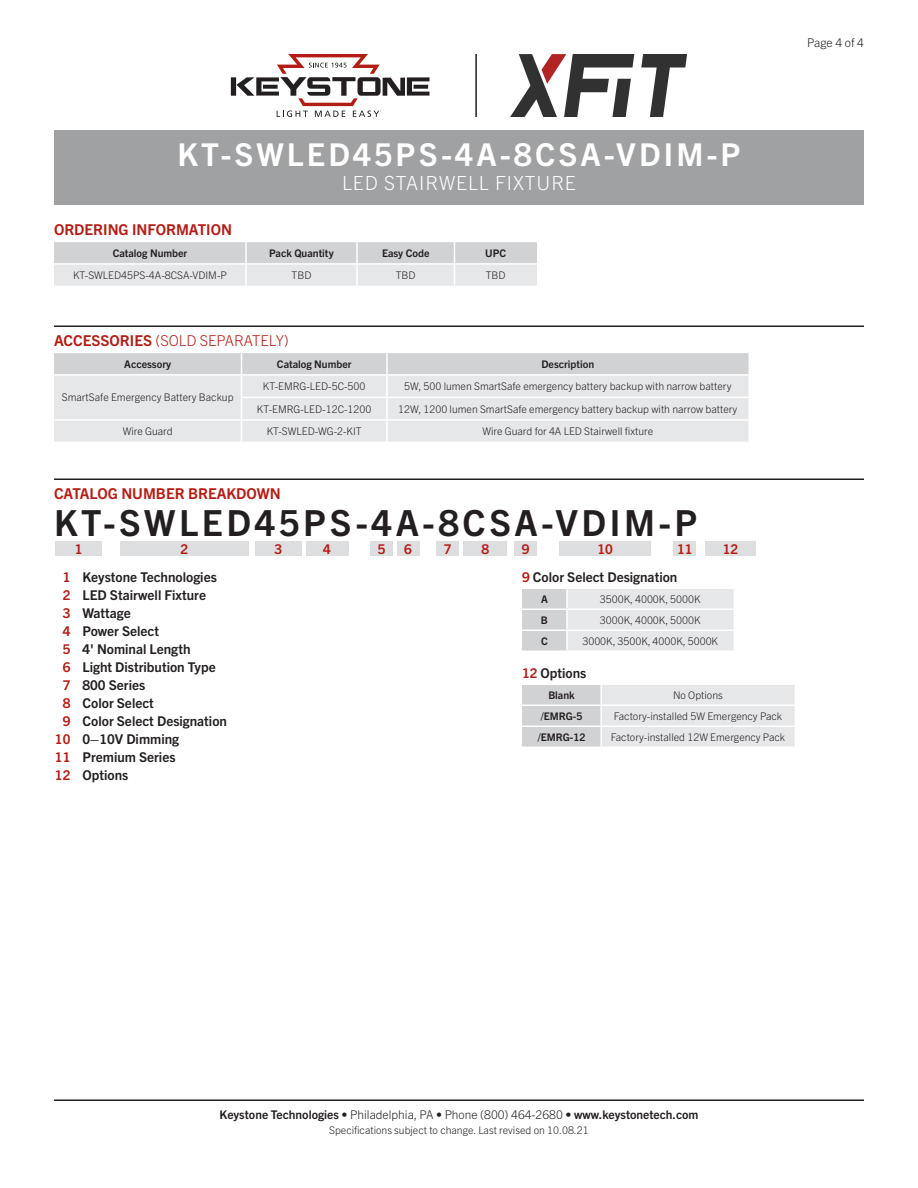
<style>
.page{position:relative;width:918px;height:1188px;background:#fff}
.page>*{position:absolute;margin:0;border:0;box-sizing:border-box;transform-origin:0 0}
.CatalogNumber{font:700 36px "Trade Gothic Next LT Pro";letter-spacing:.1em;color:#231f20}
.t1{font:700 31.5px "Trade Gothic Next LT Pro";letter-spacing:.1em;color:#fff}
.SubTitle{font:300 19.5px "Trade Gothic Next LT Pro";letter-spacing:.05em;color:#fff}
.Heading_01{font:700 15px "Trade Gothic Next LT Pro";color:#b41d15}
.Heading_01-2{font:300 15px "Trade Gothic Next LT Pro";color:#b41d15}
.Catalog_Key{font:700 13.5px "Trade Gothic Next LT Pro";color:#231f20}
.Catalog_BarNumber{font:700 13.5px "Trade Gothic Next LT Pro";color:#b41d15}
.t2{font:700 12px "Trade Gothic Next LT Pro";color:#231f20}
.Page{font:300 12px "Trade Gothic Next LT Pro";color:#231f20}
.Table_Text{font:300 10.5px "Trade Gothic Next LT Pro";color:#231f20}
.Table_Header{font:700 10.5px "Trade Gothic Next LT Pro";color:#231f20}
.Rev{font:300 10.5px "Trade Gothic Next LT Pro";color:#231f20}
.Table_Text-2{font:700 10.5px "Trade Gothic Next LT Pro";color:#231f20}
.s1{font-weight:700}
.s2{color:#b41d15}
.s3{font-weight:300}
</style>
<div class="page">
<hr style="left:54px;top:1100px;width:810px;height:1px;background:#231f20">
<svg style="left:54px;top:242px;width:483px;height:44px;background:#dddee0"></svg>
<svg style="left:54px;top:353px;width:694px;height:89px;background:#e2e3e5"></svg>
<hr style="left:387px;top:419px;width:361px;height:2px;background:#fff">
<hr style="left:386px;top:421px;width:2px;height:21px;background:#fff">
<hr style="left:54px;top:326px;width:810px;height:1px;background:#231f20">
<hr style="left:54px;top:478px;width:810px;height:2px;background:#231f20">
<div style="left:56px;top:542px;width:46px;height:14px;background:#dddee0"></div>
<div style="left:120px;top:542px;width:129px;height:14px;background:#dddee0"></div>
<div style="left:255px;top:542px;width:47px;height:14px;background:#dddee0"></div>
<div style="left:370px;top:542px;width:23px;height:14px;background:#dddee0"></div>
<div style="left:674px;top:542px;width:22px;height:14px;background:#dddee0"></div>
<div style="left:436px;top:542px;width:23px;height:14px;background:#dddee0"></div>
<div style="left:464px;top:542px;width:43px;height:14px;background:#dddee0"></div>
<div style="left:560px;top:542px;width:91px;height:14px;background:#dddee0"></div>
<div style="left:514px;top:542px;width:23px;height:14px;background:#dddee0"></div>
<div style="left:306px;top:542px;width:42px;height:14px;background:#dddee0"></div>
<svg style="left:522px;top:589px;width:212px;height:62px;background:#e2e3e5"></svg>
<hr style="left:566px;top:589px;width:2px;height:20px;background:#fff">
<hr style="left:566px;top:610px;width:2px;height:20px;background:#fff">
<hr style="left:566px;top:631px;width:2px;height:20px;background:#fff">
<hr style="left:522px;top:609px;width:45px;height:1px;background:#fff">
<hr style="left:567px;top:609px;width:167px;height:1px;background:#fff">
<hr style="left:522px;top:630px;width:45px;height:1px;background:#fff">
<hr style="left:567px;top:630px;width:167px;height:1px;background:#fff">
<svg style="left:522px;top:685px;width:273px;height:62px;background:#e0e1e3"></svg>
<hr style="left:600px;top:685px;width:2px;height:20px;background:#fff">
<hr style="left:600px;top:706px;width:2px;height:20px;background:#fff">
<hr style="left:600px;top:727px;width:2px;height:20px;background:#fff">
<hr style="left:522px;top:705px;width:79px;height:1px;background:#fff">
<hr style="left:601px;top:705px;width:194px;height:1px;background:#fff">
<hr style="left:522px;top:726px;width:79px;height:1px;background:#fff">
<hr style="left:601px;top:726px;width:194px;height:1px;background:#fff">
<div style="left:397px;top:542px;width:22px;height:14px;background:#dddee0"></div>
<div style="left:54px;top:130px;width:810px;height:75px;background:#a0a1a3"></div>
<hr style="left:475px;top:54px;width:2px;height:63px;background:#231f20">
<svg style="left:510px;top:54px;width:177px;height:63px"></svg>
<svg style="left:231px;top:54px;width:199px;height:63px"></svg>
<div style="left:705px;top:542px;width:51px;height:14px;background:#dddee0"></div>
<p class="Page" style="left:807px;top:34px;width:58px">Page 4 of 4</p>
<p class="t1" style="left:178px;top:133px;width:564px">KT-SWLED45PS-4A-8CSA-VDIM-P</p>
<p class="SubTitle" style="left:342px;top:169px;width:235px">LED STAIRWELL FIXTURE</p>
<p class="Heading_01" style="left:54px;top:219px;width:180px">ORDERING INFORMATION</p>
<p class="Table_Header" style="left:113px;top:246px;width:76px">Catalog Number</p>
<p class="Table_Header" style="left:269px;top:246px;width:66px">Pack Quantity</p>
<p class="Table_Header" style="left:382px;top:246px;width:49px">Easy Code</p>
<p class="Table_Header" style="left:485px;top:246px;width:22px">UPC</p>
<p class="Table_Text" style="left:73px;top:268px;width:155px">KT-SWLED45PS-4A-8CSA-VDIM-P</p>
<p class="Table_Text" style="left:292px;top:268px;width:21px">TBD</p>
<p class="Table_Text" style="left:396px;top:268px;width:21px">TBD</p>
<p class="Table_Text" style="left:486px;top:268px;width:21px">TBD</p>
<p class="Heading_01-2" style="left:54px;top:330px;width:236px"><span class="s1">ACCESSORIES</span> (SOLD SEPARATELY)</p>
<p class="Table_Header" style="left:124px;top:357px;width:49px">Accessory</p>
<p class="Table_Header" style="left:277px;top:357px;width:76px">Catalog Number</p>
<p class="Table_Header" style="left:541px;top:357px;width:54px">Description</p>
<p class="Table_Text" style="left:62px;top:390px;width:173px">SmartSafe Emergency Battery Backup</p>
<p class="Table_Text" style="left:263px;top:379px;width:104px">KT-EMRG-LED-5C-500</p>
<p class="Table_Text" style="left:404px;top:379px;width:329px">5W, 500 lumen SmartSafe emergency battery backup with narrow battery</p>
<p class="Table_Text" style="left:257px;top:402px;width:116px">KT-EMRG-LED-12C-1200</p>
<p class="Table_Text" style="left:398px;top:402px;width:341px">12W, 1200 lumen SmartSafe emergency battery backup with narrow battery</p>
<p class="Table_Text" style="left:123px;top:424px;width:52px">Wire Guard</p>
<p class="Table_Text" style="left:267px;top:424px;width:96px">KT-SWLED-WG-2-KIT</p>
<p class="Table_Text" style="left:482px;top:424px;width:172px">Wire Guard for 4A LED Stairwell fixture</p>
<p class="Heading_01" style="left:54px;top:483px;width:228px">CATALOG NUMBER BREAKDOWN</p>
<p class="CatalogNumber" style="left:54px;top:498px;width:645px">KT-SWLED45PS-4A-8CSA-VDIM-P</p>
<p class="Catalog_BarNumber" style="left:75px;top:540px;width:9px">1</p>
<p class="Catalog_BarNumber" style="left:181px;top:540px;width:9px">2</p>
<p class="Catalog_BarNumber" style="left:274px;top:540px;width:9px">3</p>
<p class="Catalog_BarNumber" style="left:323px;top:540px;width:9px">4</p>
<p class="Catalog_BarNumber" style="left:378px;top:540px;width:9px">5</p>
<p class="Catalog_BarNumber" style="left:444px;top:540px;width:9px">7</p>
<p class="Catalog_BarNumber" style="left:481px;top:540px;width:9px">8</p>
<p class="Catalog_BarNumber" style="left:522px;top:540px;width:9px">9</p>
<p class="Catalog_BarNumber" style="left:598px;top:540px;width:17px">10</p>
<p class="Catalog_BarNumber" style="left:677px;top:540px;width:17px">11</p>
<p class="Catalog_Key" style="left:522px;top:568px;width:157px"><span class="s2">9</span> Color Select Designation</p>
<p class="Table_Text-2" style="left:541px;top:592px;width:8px">A</p>
<p class="Table_Text" style="left:600px;top:592px;width:102px">3500K, 4000K, 5000K</p>
<p class="Table_Text-2" style="left:541px;top:613px;width:9px">B</p>
<p class="Table_Text" style="left:600px;top:613px;width:102px">3000K, 4000K, 5000K</p>
<p class="Table_Text-2" style="left:541px;top:634px;width:8px">C</p>
<p class="Table_Text" style="left:582px;top:634px;width:137px">3000K, 3500K, 4000K, 5000K</p>
<p class="Catalog_Key" style="left:522px;top:664px;width:66px"><span class="s2">12</span> Options</p>
<p class="Table_Text-2" style="left:549px;top:688px;width:28px">Blank</p>
<p class="Table_Text" style="left:673px;top:688px;width:51px">No Options</p>
<p class="Table_Text-2" style="left:541px;top:709px;width:43px">/EMRG-5</p>
<p class="Table_Text" style="left:614px;top:709px;width:170px">Factory-installed 5W Emergency Pack</p>
<p class="Table_Text-2" style="left:538px;top:730px;width:49px">/EMRG-12</p>
<p class="Table_Text" style="left:611px;top:730px;width:176px">Factory-installed 12W Emergency Pack</p>
<p class="Catalog_BarNumber" style="left:404px;top:540px;width:9px">6</p>
<p class="Catalog_BarNumber" style="left:723px;top:540px;width:17px">12</p>
<p class="Catalog_Key" style="left:63px;top:568px;width:156px"><span class="s2">1</span> Keystone Technologies</p>
<p class="Catalog_Key" style="left:63px;top:586px;width:145px"><span class="s2">2</span> LED Stairwell Fixture</p>
<p class="Catalog_Key" style="left:63px;top:604px;width:70px"><span class="s2">3</span> Wattage</p>
<p class="Catalog_Key" style="left:63px;top:622px;width:98px"><span class="s2">4</span> Power Select</p>
<p class="Catalog_Key" style="left:63px;top:640px;width:129px"><span class="s2">5</span> 4' Nominal Length</p>
<p class="Catalog_Key" style="left:63px;top:658px;width:154px"><span class="s2">6</span> Light Distribution Type</p>
<p class="Catalog_Key" style="left:63px;top:676px;width:84px"><span class="s2">7</span> 800 Series</p>
<p class="Catalog_Key" style="left:63px;top:694px;width:93px"><span class="s2">8</span> Color Select</p>
<p class="Catalog_Key" style="left:63px;top:712px;width:166px"><span class="s2">9</span> Color Select Designation</p>
<p class="Catalog_Key" style="left:55px;top:730px;width:126px"><span class="s2">10</span> 0–10V Dimming</p>
<p class="Catalog_Key" style="left:55px;top:748px;width:122px"><span class="s2">11</span> Premium Series</p>
<p class="Catalog_Key" style="left:55px;top:766px;width:75px"><span class="s2">12</span> Options</p>
<p class="t2" style="left:220px;top:1107px;width:480px">Keystone Technologies <span class="s3">• Philadelphia, PA • Phone (800) 464-2680 •</span> www.keystonetech.com</p>
<p class="Rev" style="left:329px;top:1123px;width:261px">Specifications subject to change. Last revised on 10.08.21</p>
</div>
